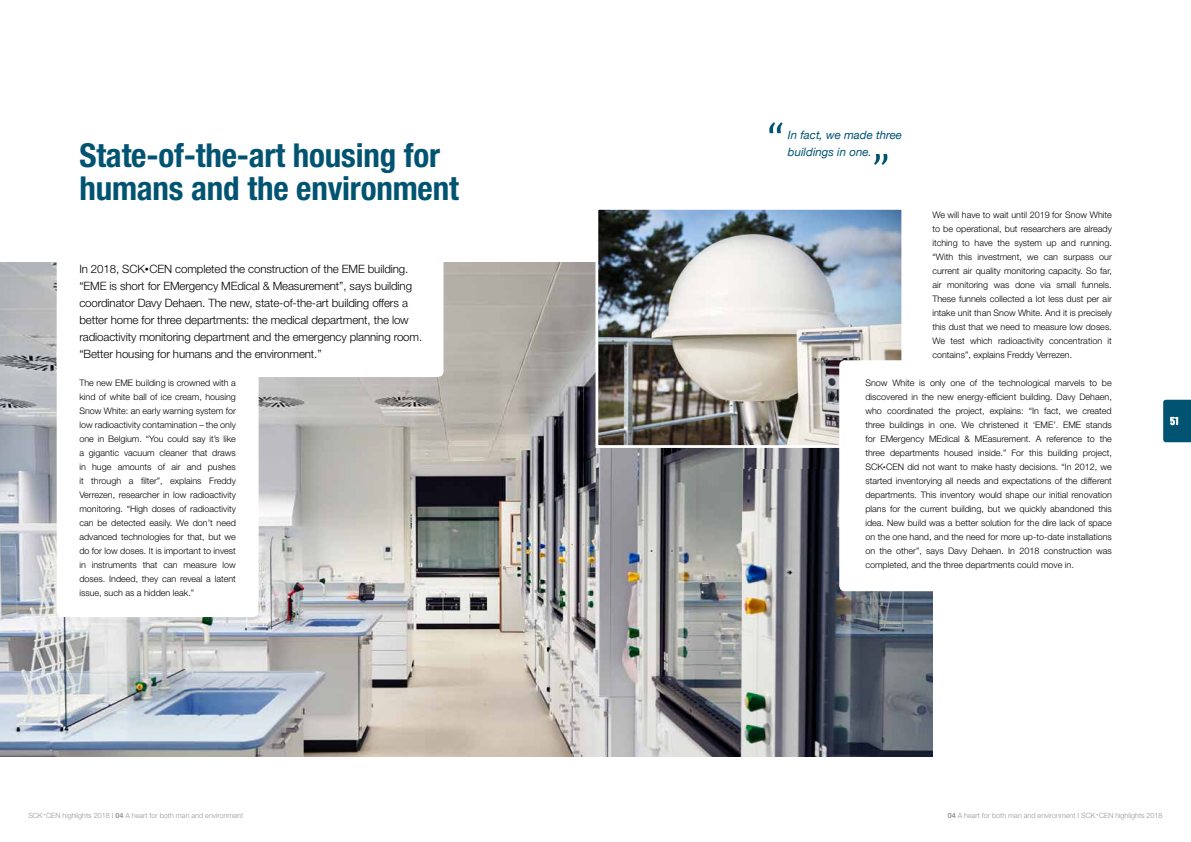
<style>
.page{position:relative;width:1191px;height:842px;background:#fff}
.page>*{position:absolute;margin:0;border:0;box-sizing:border-box;transform-origin:0 0}
.t1{font:700 condensed 33px/33px "Helvetica Neue LT Std";letter-spacing:-.005em;color:#005371}
.t2{font:12px "Sugo";color:#fff}
.t3{font:300 11.5px/17px "Helvetica Neue LT Std";letter-spacing:-.01em;color:#000}
.t4{font:italic 11.5px/17px "Helvetica Neue";color:#005371}
.t5{font:300 9px/14px "Helvetica Neue LT Std";color:#000;text-align:justify}
.t6{font:300 7.2px "Helvetica Neue LT Std";color:#939598}
.s1{font-size:8px}
.s2{font-weight:700}
</style>
<div class="page">
<svg style="left:1163px;top:400px;width:28px;height:42px"></svg>
<img style="left:0;top:263px;width:839px;height:494px">
<img style="left:743px;top:469px;width:189px;height:288px">
<img style="left:599px;top:211px;width:301px;height:233px">
<div style="left:595px;top:207px;width:309px;height:241px;border:3px solid #fff"></div>
<div style="left:57px;top:225px;width:386px;height:152px;background:#fff;border-radius:6px"></div>
<div style="left:839px;top:360px;width:296px;height:231px;background:#fff;border-radius:6px"></div>
<div style="left:57px;top:347px;width:202px;height:270px;background:#fff;border-radius:6px"></div>
<svg style="left:769px;top:122px;width:13px;height:11px"></svg>
<svg style="left:874px;top:154px;width:13px;height:11px"></svg>
<h1 class="t1" style="left:79px;top:138px;width:381px">State-of-the-art housing for humans and the environment</h1>
<p class="t3" style="left:79px;top:260px;width:344px">In 2018, SCK<span class="s1">•</span>CEN completed the construction of the EME building. “EME is short for EMergency MEdical &amp; Measurement”, says building coordinator Davy Dehaen. The new, state-of-the-art building offers a better home for three departments: the medical department, the low radioactivity monitoring department and the emergency planning room. “Better housing for humans and the environment.”</p>
<p class="t5" style="left:79px;top:376px;width:158px">The new EME building is crowned with a kind of white ball of ice cream, housing Snow White: an early warning system for low radioactivity contamination – the only one in Belgium. “You could say it’s like a gigantic vacuum cleaner that draws in huge amounts of air and pushes it through a filter”, explains Freddy Verrezen, researcher in low radioactivity monitoring. “High doses of radioactivity can be detected easily. We don’t need advanced technologies for that, but we do for low doses. It is important to invest in instruments that can measure low doses. Indeed, they can reveal a latent issue, such as a hidden leak.”</p>
<p class="t4" style="left:788px;top:127px;width:116px">In fact, we made three buildings in one.</p>
<p class="t5" style="left:932px;top:208px;width:181px">We will have to wait until 2019 for Snow White to be operational, but researchers are already itching to have the system up and running. “With this investment, we can surpass our current air quality monitoring capacity. So far, air monitoring was done via small funnels.<br>These funnels collected a lot less dust per air intake unit than Snow White. And it is precisely this dust that we need to measure low doses.<br>We test which radioactivity concentration it contains”, explains Freddy Verrezen.</p>
<p class="t5" style="left:865px;top:376px;width:248px">Snow White is only one of the technological marvels to be discovered in the new energy-efficient building. Davy Dehaen, who coordinated the project, explains: “In fact, we created three buildings in one. We christened it ‘EME’. EME stands for EMergency MEdical &amp; MEasurement. A reference to the three departments housed inside.” For this building project, SCK<sup>•</sup>CEN did not want to make hasty decisions. “In 2012, we started inventorying all needs and expectations of the different departments. This inventory would shape our initial renovation plans for the current building, but we quickly abandoned this idea. New build was a better solution for the dire lack of space on the one hand, and the need for more up-to-date installations on the other”, says Davy Dehaen. In 2018 construction was completed, and the three departments could move in.</p>
<h2 class="t2" style="left:1170px;top:414px;width:10px">51</h2>
<p class="t6" style="left:28px;top:811px;width:216px">SCK <sup>•</sup> CEN highlights 2018 I <span class="s2">04</span> A heart for both man and environment</p>
<p class="t6" style="left:947px;top:811px;width:216px"><span class="s2">04</span> A heart for both man and environment I SCK <sup>•</sup> CEN highlights 2018</p>
</div>
